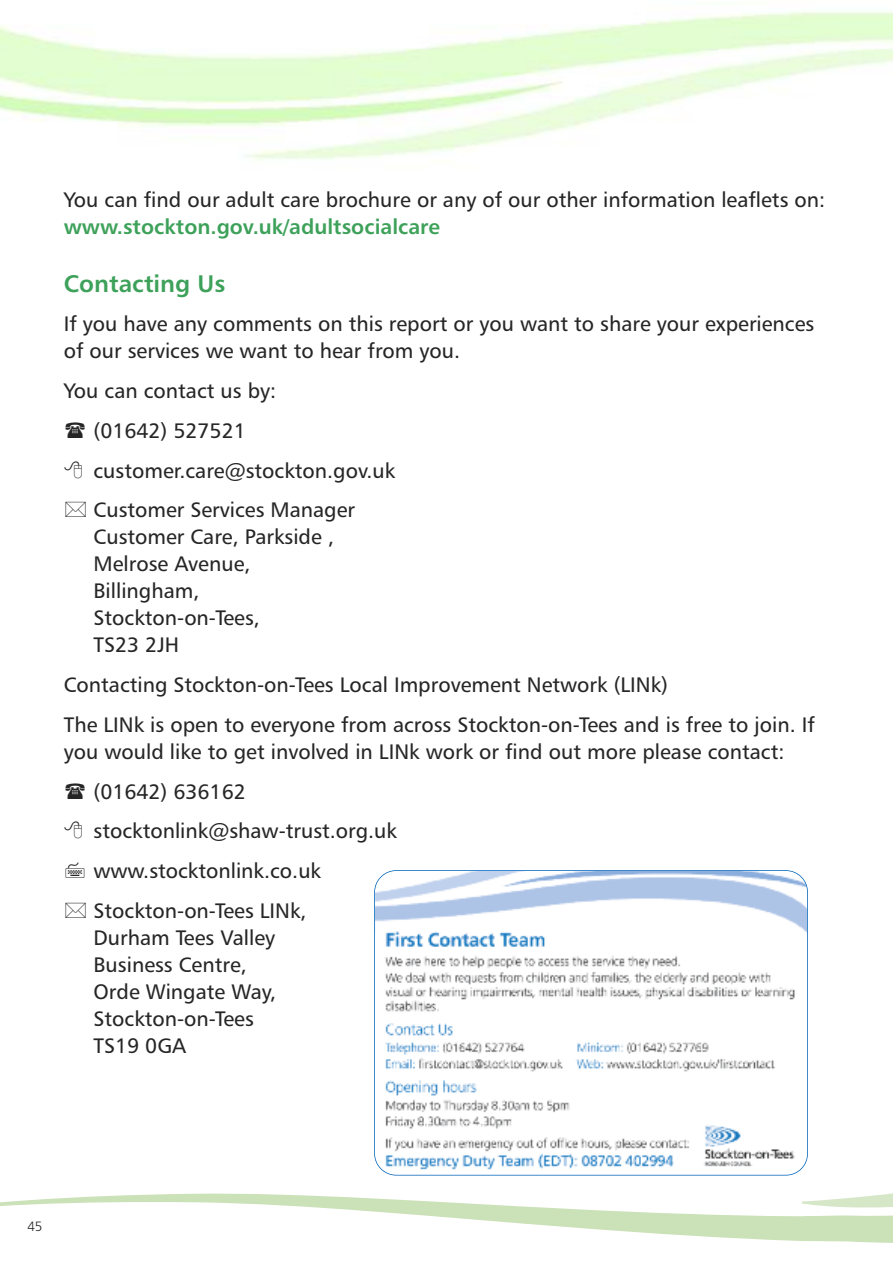
<style>
.page{position:relative;width:893px;height:1263px;background:#fff}
.page>*{position:absolute;margin:0;border:0;box-sizing:border-box;transform-origin:0 0}
.t1{font:24px "Humanist 777 BT Bold B";color:#3da15a}
.t2{font:21px/27px "Humanist 777 BT Roman B";color:#272627}
.t3{font:21px "Humanist 777 BT Bold B";color:#3da15a}
.t4{font:13.5px "Humanist 777 BT Light B";color:#272627}
</style>
<div class="page">
<svg style="left:0;top:1195px;width:789px;height:46px"></svg>
<svg style="left:789px;top:1158px;width:104px;height:85px"></svg>
<img style="left:375px;top:872px;width:432px;height:299px">
<div style="left:374px;top:870px;width:434px;height:305px;border:2px solid #0064ba;border-radius:22px"></div>
<p class="t2" style="left:64px;top:187px;width:763px">You can find our adult care brochure or any of our other information leaflets on:</p>
<p class="t3" style="left:64px;top:215px;width:378px">www.stockton.gov.uk/adultsocialcare</p>
<p class="t1" style="left:64px;top:269px;width:163px">Contacting Us</p>
<p class="t2" style="left:64px;top:311px;width:752px">If you have any comments on this report or you want to share your experiences of our services we want to hear from you.</p>
<p class="t2" style="left:94px;top:371px;width:303px;line-height:39.8px;text-indent:-30px">You can contact us by:<br>(01642) 527521 customer.care@stockton.gov.uk<br>Customer Services Manager</p>
<p class="t2" style="left:94px;top:524px;width:242px">Customer Care, Parkside ,<br>Melrose Avenue,<br>Billingham,<br>Stockton-on-Tees,<br>TS23 2JH</p>
<p class="t2" style="left:64px;top:665px;width:752px;line-height:39.8px">Contacting Stockton-on-Tees Local Improvement Network (LINk)<br>The LINk is open to everyone from across Stockton-on-Tees and is free to join. If</p>
<p class="t2" style="left:94px;top:732px;width:692px;line-height:39.8px;text-indent:-30px">you would like to get involved in LINk work or find out more please contact: (01642) 636162<br>stocktonlink@shaw-trust.org.uk<br>www.stocktonlink.co.uk<br>Stockton-on-Tees LINk,</p>
<p class="t2" style="left:94px;top:924px;width:184px">Durham Tees Valley<br>Business Centre,<br>Orde Wingate Way,<br>Stockton-on-Tees<br>TS19 0GA</p>
<p class="t4" style="left:27px;top:1218px;width:17px">45</p>
</div>
